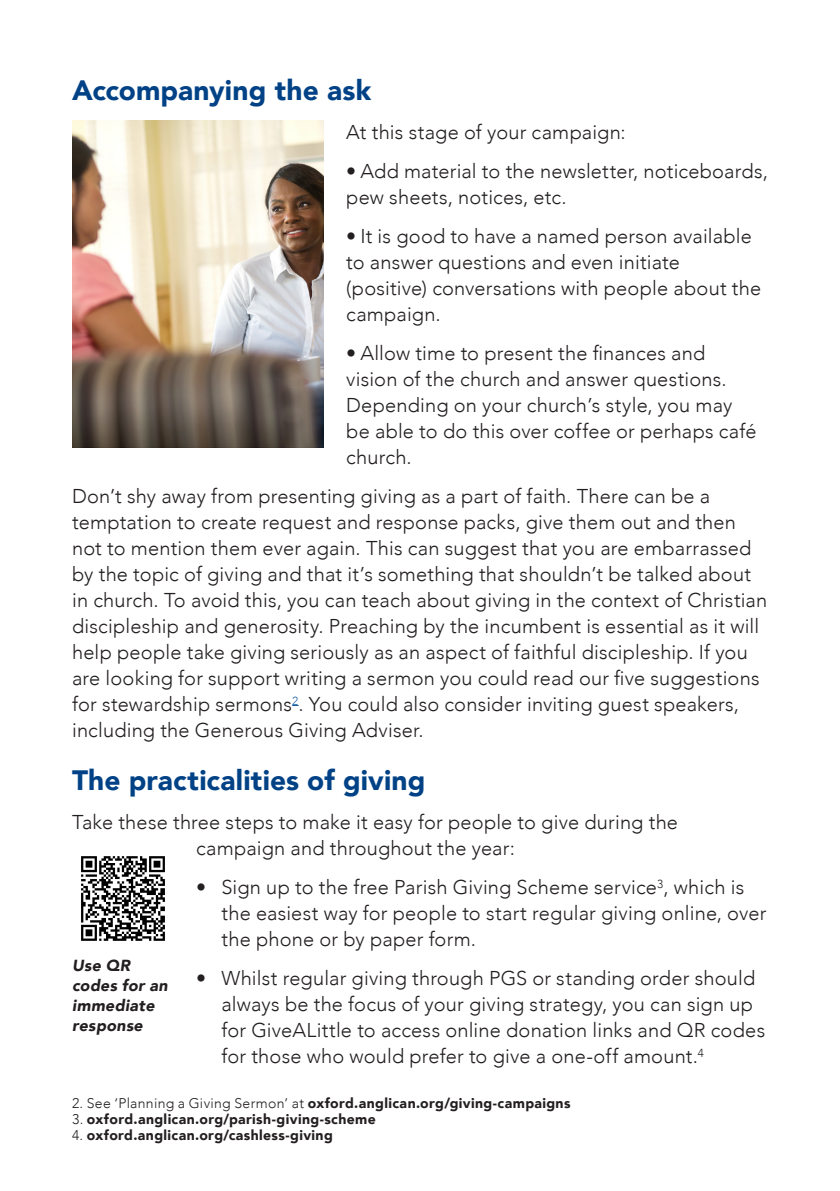
<style>
.page{position:relative;width:840px;height:1191px;background:#fff}
.page>*{position:absolute;margin:0;border:0;box-sizing:border-box;transform-origin:0 0}
.B_head{font:900 28px "Avenir";letter-spacing:.005em;color:#014286}
.Body{font:300 20px/26px "Avenir";letter-spacing:.01em;color:#231f20}
.Body-2{font:italic 900 16px/20px "Avenir";letter-spacing:.02em;color:#231f20}
.footnote{font:900 14px "Avenir";letter-spacing:.025em;color:#231f20}
.s1{font-weight:300}
</style>
<div class="page">
<img style="left:72px;top:120px;width:251px;height:327px">
<img style="left:81px;top:856px;width:84px;height:85px">
<p class="B_head" style="left:72px;top:66px;width:300px">Accompanying the ask</p>
<p class="Body" style="left:346px;top:119px;width:281px">At this stage of your campaign:</p>
<p class="Body" style="left:346px;top:158px;width:423px">• Add material to the newsletter, noticeboards, pew sheets, notices, etc.</p>
<p class="Body" style="left:346px;top:223px;width:416px">• It is good to have a named person available to answer questions and even initiate (positive) conversations with people about the campaign.</p>
<p class="Body" style="left:346px;top:340px;width:411px">• Allow time to present the finances and vision of the church and answer questions.<br>Depending on your church’s style, you may be able to do this over coffee or perhaps café church.</p>
<p class="Body" style="left:72px;top:483px;width:696px">Don’t shy away from presenting giving as a part of faith. There can be a temptation to create request and response packs, give them out and then not to mention them ever again. This can suggest that you are embarrassed by the topic of giving and that it’s something that shouldn’t be talked about in church. To avoid this, you can teach about giving in the context of Christian discipleship and generosity. Preaching by the incumbent is essential as it will help people take giving seriously as an aspect of faithful discipleship. If you are looking for support writing a sermon you could read our five suggestions for stewardship sermons<sup>2</sup>. You could also consider inviting guest speakers, including the Generous Giving Adviser.</p>
<p class="B_head" style="left:72px;top:756px;width:355px">The practicalities of giving</p>
<p class="Body" style="left:196px;top:809px;width:483px;text-indent:-124px">Take these three steps to make it easy for people to give during the campaign and throughout the year:</p>
<p class="Body" style="left:221px;top:874px;width:546px;text-indent:-25px">• Sign up to the free Parish Giving Scheme service<sup>3</sup>, which is the easiest way for people to start regular giving online, over the phone or by paper form.</p>
<p class="Body" style="left:221px;top:965px;width:545px;text-indent:-25px">• Whilst regular giving through PGS or standing order should always be the focus of your giving strategy, you can sign up for GiveALittle to access online donation links and QR codes for those who would prefer to give a one-off amount.<sup>4</sup></p>
<p class="footnote" style="left:72px;top:1091px;width:499px"><span class="s1">2. See ‘Planning a Giving Sermon’ at</span> oxford.anglican.org/giving-campaigns</p>
<p class="footnote" style="left:72px;top:1107px;width:305px"><span class="s1">3.</span> oxford.anglican.org/parish-giving-scheme</p>
<p class="footnote" style="left:72px;top:1123px;width:262px"><span class="s1">4.</span> oxford.anglican.org/cashless-giving</p>
<p class="Body-2" style="left:72px;top:954px;width:97px">Use QR codes for an immediate response</p>
</div>
